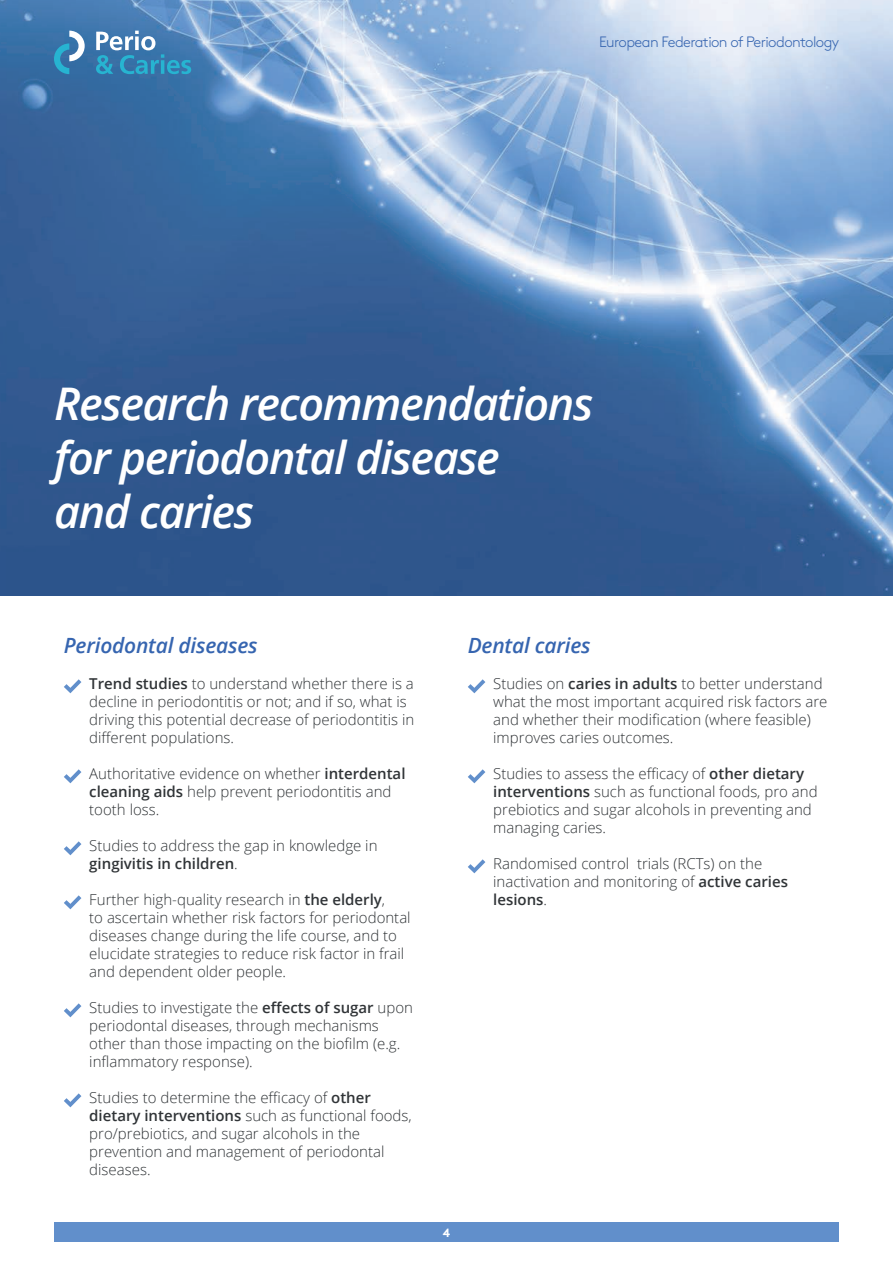
<style>
.page{position:relative;width:893px;height:1263px;background:#fff}
.page>*{position:absolute;margin:0;border:0;box-sizing:border-box;transform-origin:0 0}
.t1{font:italic 600 45px/54px "Open Sans";letter-spacing:-.03em;color:#fff}
.t2{font:italic 600 21px "Open Sans";letter-spacing:-.01em;color:#3665b0}
.t3{font:300 15px/18px "Open Sans";color:#303437}
.t4{font:300 15px "Brown";letter-spacing:-.04em;color:#3665b0}
.t5{font:700 12px "Brown";color:#fff}
.s1{font-weight:600}
</style>
<div class="page">
<img style="left:0;top:0;width:893px;height:595px">
<svg style="left:468px;top:679px;width:17px;height:14px"></svg>
<svg style="left:468px;top:769px;width:17px;height:14px"></svg>
<svg style="left:468px;top:859px;width:17px;height:14px"></svg>
<svg style="left:64px;top:679px;width:17px;height:14px"></svg>
<svg style="left:64px;top:769px;width:17px;height:14px"></svg>
<svg style="left:64px;top:841px;width:17px;height:14px"></svg>
<svg style="left:64px;top:895px;width:17px;height:14px"></svg>
<svg style="left:64px;top:1003px;width:17px;height:14px"></svg>
<svg style="left:64px;top:1093px;width:17px;height:14px"></svg>
<svg style="left:54px;top:31px;width:31px;height:43px"></svg>
<svg style="left:96px;top:31px;width:95px;height:43px;background:#4f8fbb"></svg>
<div style="left:54px;top:1222px;width:785px;height:20px;background:#618fcb"></div>
<p class="t4" style="left:599px;top:30px;width:242px">European Federation of Periodontology</p>
<h1 class="t1" style="left:54px;top:375px;width:541px">Research recommendations for periodontal disease<br>and caries</h1>
<h2 class="t2" style="left:64px;top:631px;width:195px">Periodontal diseases</h2>
<p class="t3" style="left:89px;top:674px;width:326px"><span class="s1">Trend studies</span> to understand whether there is a decline in periodontitis or not; and if so, what is driving this potential decrease of periodontitis in different populations.</p>
<p class="t3" style="left:89px;top:764px;width:318px">Authoritative evidence on whether <span class="s1">interdental cleaning aids</span> help prevent periodontitis and tooth loss.</p>
<p class="t3" style="left:89px;top:836px;width:290px">Studies to address the gap in knowledge in <span class="s1">gingivitis in children</span>.</p>
<p class="t3" style="left:89px;top:890px;width:323px">Further high-quality research in <span class="s1">the elderly</span>,<br>to ascertain whether risk factors for periodontal diseases change during the life course, and to elucidate strategies to reduce risk factor in frail and dependent older people.</p>
<p class="t3" style="left:89px;top:998px;width:325px">Studies to investigate the <span class="s1">effects of sugar</span> upon periodontal diseases, through mechanisms other than those impacting on the biofilm (e.g. inflammatory response).</p>
<p class="t3" style="left:89px;top:1088px;width:324px">Studies to determine the efficacy of <span class="s1">other dietary interventions</span> such as functional foods, pro/prebiotics, and sugar alcohols in the prevention and management of periodontal diseases.</p>
<h2 class="t2" style="left:468px;top:631px;width:124px">Dental caries</h2>
<p class="t3" style="left:493px;top:674px;width:336px">Studies on <span class="s1">caries in adults</span> to better understand what the most important acquired risk factors are and whether their modification (where feasible) improves caries outcomes.</p>
<p class="t3" style="left:493px;top:764px;width:326px">Studies to assess the efficacy of <span class="s1">other dietary interventions</span> such as functional foods, pro and prebiotics and sugar alcohols in preventing and managing caries.</p>
<p class="t3" style="left:493px;top:854px;width:296px">Randomised control trials (RCTs) on the inactivation and monitoring of <span class="s1">active caries lesions</span>.</p>
<p class="t5" style="left:443px;top:1223px;width:9px">4</p>
</div>
